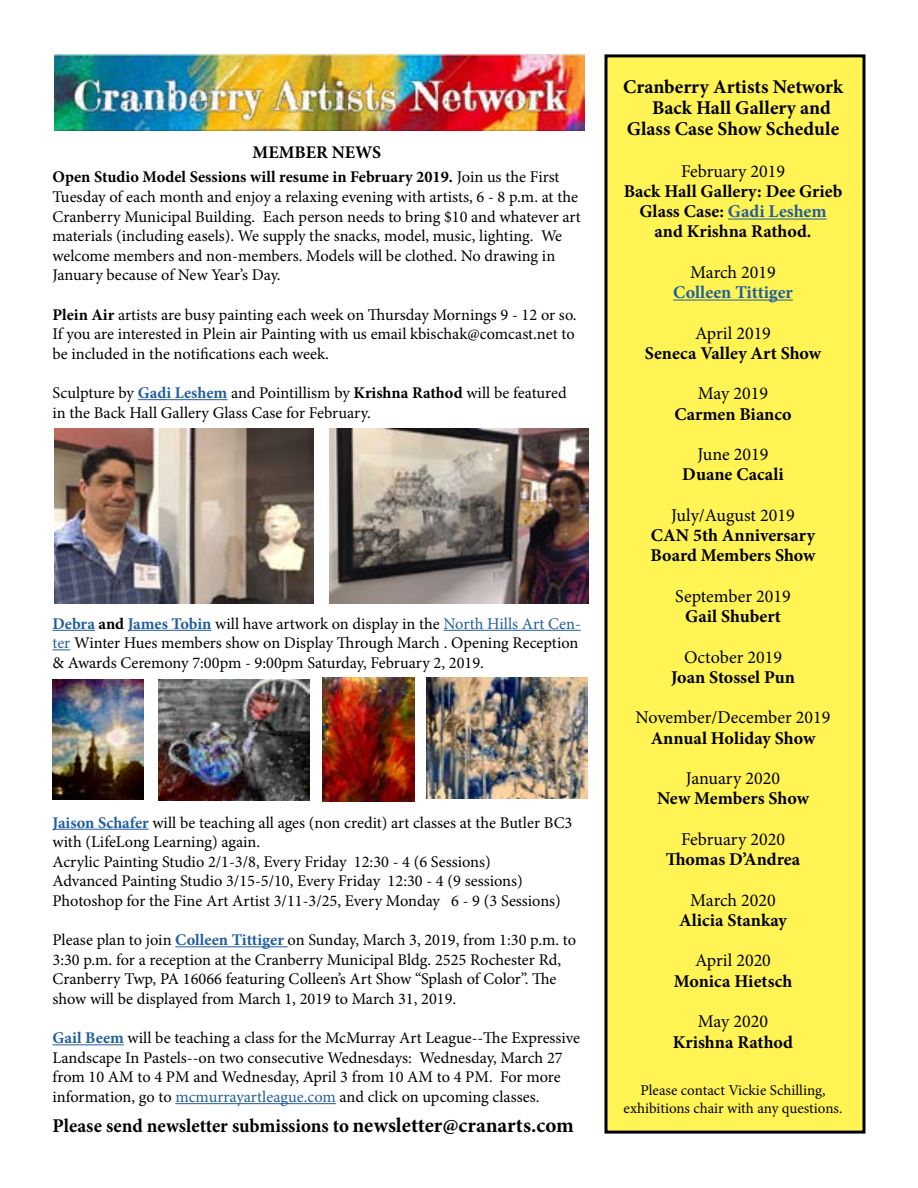
<style>
.page{position:relative;width:918px;height:1188px;background:#fff}
.page>*{position:absolute;margin:0;border:0;box-sizing:border-box;transform-origin:0 0}
.t1{font:700 19.5px "Minion Pro";color:#000}
.t2{font:700 18px/20.2px "Minion Pro";color:#000;text-align:center}
.t3{font:18px "Minion Pro";color:#000}
.t4{font:700 18px "Minion Pro";letter-spacing:-.005em;color:#215e9e}
.t5{font:700 17.85px "Minion Pro";color:#000}
.t6{font:16.35px/19.6px "Minion Pro";color:#000}
.t7{font:15px/18.3px "Minion Pro";color:#000;text-align:center}
.s1{font-weight:700}
.s2{font-weight:700;color:#215e9e}
.s3{color:#215e9e}
.s4{font-size:21px}
</style>
<div class="page">
<hr style="left:138px;top:399px;width:89px;height:1px;background:#215e9e">
<hr style="left:52px;top:630px;width:43px;height:1px;background:#215e9e">
<hr style="left:128px;top:630px;width:83px;height:1px;background:#215e9e">
<hr style="left:444px;top:630px;width:137px;height:1px;background:#215e9e">
<svg style="left:52px;top:649px;width:18px;height:1px"></svg>
<hr style="left:52px;top:829px;width:97px;height:1px;background:#215e9e">
<hr style="left:175px;top:946px;width:113px;height:1px;background:#215e9e">
<hr style="left:52px;top:1044px;width:72px;height:1px;background:#215e9e">
<hr style="left:175px;top:1103px;width:161px;height:1px;background:#215e9e">
<img style="left:54px;top:54px;width:530px;height:76px">
<div style="left:606px;top:56px;width:258px;height:1076px;background:#fff453"></div>
<div style="left:604px;top:54px;width:262px;height:1080px;border:3px solid #000"></div>
<hr style="left:728px;top:219px;width:99px;height:1px;background:#215e9e">
<hr style="left:673px;top:300px;width:120px;height:1px;background:#215e9e">
<img style="left:54px;top:429px;width:260px;height:174px">
<img style="left:329px;top:429px;width:260px;height:174px">
<img style="left:52px;top:679px;width:92px;height:120px">
<img style="left:322px;top:677px;width:93px;height:124px">
<img style="left:158px;top:679px;width:151px;height:121px">
<img style="left:426px;top:677px;width:161px;height:121px">
<p class="t5" style="left:253px;top:140px;width:130px">MEMBER NEWS</p>
<p class="t6" style="left:52px;top:167px;width:530px"><span class="s1">Open Studio Model Sessions will resume in February 2019.</span> Join us the First Tuesday of each month and enjoy a relaxing evening with artists, 6 - 8 p.m. at the Cranberry Municipal Building. Each person needs to bring $10 and whatever art materials (including easels). We supply the snacks, model, music, lighting. We welcome members and non-members. Models will be clothed. No drawing in January because of New Year’s Day.</p>
<p class="t6" style="left:52px;top:305px;width:526px"><span class="s1">Plein Air</span> artists are busy painting each week on Thursday Mornings 9 - 12 or so.<br>If you are interested in Plein air Painting with us email kbischak@comcast.net to be included in the notifications each week.</p>
<p class="t6" style="left:52px;top:383px;width:516px">Sculpture by <span class="s2">Gadi Leshem</span> and Pointillism by <span class="s1">Krishna Rathod</span> will be featured in the Back Hall Gallery Glass Case for February.</p>
<p class="t6" style="left:52px;top:614px;width:530px"><span class="s2">Debra</span> <span class="s1">and</span> <span class="s2">James Tobin</span> will have artwork on display in the <span class="s3">North Hills Art Cen&shy;ter</span> Winter Hues members show on Display Through March . Opening Reception &amp; Awards Ceremony 7:00pm - 9:00pm Saturday, February 2, 2019.</p>
<p class="t6" style="left:52px;top:813px;width:521px"><span class="s2">Jaison Schafer</span> will be teaching all ages (non credit) art classes at the Butler BC3 with (LifeLong Learning) again.<br>Acrylic Painting Studio 2/1-3/8, Every Friday 12:30 - 4 (6 Sessions)<br>Advanced Painting Studio 3/15-5/10, Every Friday 12:30 - 4 (9 sessions)<br>Photoshop for the Fine Art Artist 3/11-3/25, Every Monday 6 - 9 (3 Sessions)</p>
<p class="t6" style="left:52px;top:930px;width:525px">Please plan to join <span class="s2">Colleen Tittiger</span> on Sunday, March 3, 2019, from 1:30 p.m. to 3:30 p.m. for a reception at the Cranberry Municipal Bldg. 2525 Rochester Rd, Cranberry Twp, PA 16066 featuring Colleen’s Art Show “Splash of Color”. The show will be displayed from March 1, 2019 to March 31, 2019.</p>
<p class="t6" style="left:52px;top:1028px;width:529px"><span class="s2">Gail Beem</span> will be teaching a class for the McMurray Art League--The Expressive Landscape In Pastels--on two consecutive Wednesdays: Wednesday, March 27 from 10 AM to 4 PM and Wednesday, April 3 from 10 AM to 4 PM. For more information, go to <span class="s3">mcmurrayartleague.com</span> and click on upcoming classes.</p>
<p class="t1" style="left:52px;top:1112px;width:523px">Please send newsletter submissions to <span class="s4">newsletter@cranarts.com</span></p>
<p class="t1" style="left:623px;top:74px;width:222px">Cranberry Artists Network</p>
<p class="t1" style="left:652px;top:95px;width:180px">Back Hall Gallery and</p>
<p class="t1" style="left:627px;top:116px;width:214px">Glass Case Show Schedule</p>
<p class="t3" style="left:681px;top:159px;width:106px">February 2019</p>
<p class="t2" style="left:624px;top:181px;width:220px">Back Hall Gallery: Dee Grieb<br>Glass Case: <span class="s3">Gadi Leshem </span>and Krishna Rathod.</p>
<p class="t3" style="left:690px;top:260px;width:87px">March 2019</p>
<p class="t4" style="left:673px;top:280px;width:121px">Colleen Tittiger</p>
<p class="t3" style="left:695px;top:321px;width:77px">April 2019</p>
<p class="t2" style="left:645px;top:343px;width:178px">Seneca Valley Art Show</p>
<p class="t3" style="left:698px;top:382px;width:72px">May 2019</p>
<p class="t2" style="left:674px;top:404px;width:119px">Carmen Bianco</p>
<p class="t3" style="left:698px;top:442px;width:72px">June 2019</p>
<p class="t2" style="left:682px;top:464px;width:103px">Duane Cacali</p>
<p class="t3" style="left:671px;top:503px;width:125px">July/August 2019</p>
<p class="t2" style="left:650px;top:525px;width:167px;text-align:left">CAN 5th Anniversary<br>Board Members Show</p>
<p class="t3" style="left:675px;top:584px;width:117px">September 2019</p>
<p class="t2" style="left:685px;top:606px;width:97px">Gail Shubert</p>
<p class="t3" style="left:684px;top:645px;width:100px">October 2019</p>
<p class="t2" style="left:671px;top:667px;width:125px">Joan Stossel Pun</p>
<p class="t3" style="left:636px;top:706px;width:196px">November/December 2019</p>
<p class="t2" style="left:651px;top:728px;width:166px">Annual Holiday Show</p>
<p class="t3" style="left:686px;top:766px;width:96px">January 2020</p>
<p class="t2" style="left:657px;top:788px;width:154px">New Members Show</p>
<p class="t3" style="left:681px;top:827px;width:106px">February 2020</p>
<p class="t2" style="left:666px;top:849px;width:136px">Thomas D’Andrea</p>
<p class="t3" style="left:690px;top:888px;width:87px">March 2020</p>
<p class="t2" style="left:679px;top:910px;width:109px">Alicia Stankay</p>
<p class="t3" style="left:695px;top:949px;width:77px">April 2020</p>
<p class="t2" style="left:674px;top:971px;width:120px">Monica Hietsch</p>
<p class="t3" style="left:698px;top:1009px;width:72px">May 2020</p>
<p class="t2" style="left:673px;top:1032px;width:122px">Krishna Rathod</p>
<p class="t7" style="left:624px;top:1081px;width:220px">Please contact Vickie Schilling, exhibitions chair with any questions.</p>
</div>
